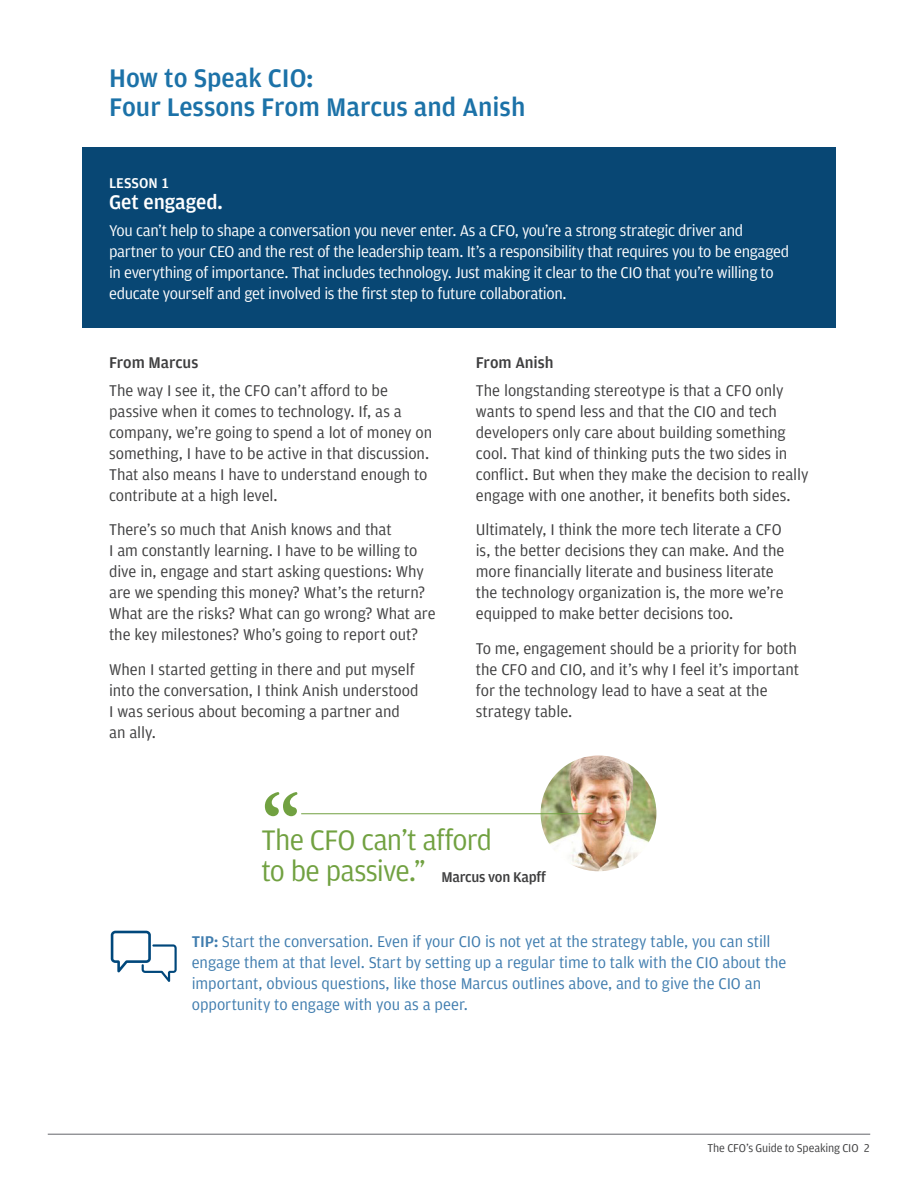
<style>
.page{position:relative;width:918px;height:1188px;background:#fff}
.page>*{position:absolute;margin:0;border:0;box-sizing:border-box;transform-origin:0 0}
.t1{font:700 82.8px "Adobe Garamond Pro";color:#70a141}
.t2{font:30px/31.5px "Amplitude TF";letter-spacing:-.03em;color:#70a141}
.p_body{font:30px "Amplitude TF";color:#71a141}
.t3{font:700 27px/28.5px "Amplitude TF";color:#2372a7}
.t4{font:700 21px "Amplitude TF";color:#fff}
.t5{font:16.5px/21px "Amplitude TF";letter-spacing:-.005em;color:#414042}
.t6{font:16.5px/21px "Amplitude TF";letter-spacing:-.025em;color:#fff}
.p_body_intro{font:16.5px/21px "Amplitude TF";letter-spacing:-.005em;color:#3f7cae}
.p_body_intro-2{font:16.5px "Amplitude TF";color:#3e3e3f}
.t7{font:700 15px "Amplitude TF";letter-spacing:-.02em;color:#414042}
.t8{font:700 15px "Amplitude TF";color:#fff}
.p_body_bold{font:700 15px "Amplitude TF";color:#3e3e3f}
.t9{font:12px "Amplitude TF";letter-spacing:-.01em;color:#3e3e3f}
.s1{font-weight:700}
</style>
<div class="page">
<hr style="left:48px;top:1134px;width:822px;height:1px;background:#63656a">
<div style="left:82px;top:148px;width:754px;height:180px;background:#084774"></div>
<img style="left:541px;top:755px;width:115px;height:116px;border-radius:58px">
<hr style="left:301px;top:813px;width:291px;height:1px;background:#71a141">
<svg style="left:111px;top:931px;width:66px;height:51px"></svg>
<div style="left:117px;top:937px;width:27px;height:22px;background:#fff"></div>
<div style="left:152px;top:951px;width:18px;height:17px;background:#fff"></div>
<p class="t3" style="left:109px;top:65px;width:418px">How to Speak CIO:<br>Four Lessons From Marcus and Anish</p>
<p class="t8" style="left:109px;top:174px;width:62px">LESSON 1</p>
<p class="t4" style="left:109px;top:190px;width:115px">Get engaged.</p>
<p class="t6" style="left:109px;top:221px;width:682px">You can’t help to shape a conversation you never enter. As a CFO, you’re a strong strategic driver and partner to your CEO and the rest of the leadership team. It’s a responsibility that requires you to be engaged in everything of importance. That includes technology. Just making it clear to the CIO that you’re willing to educate yourself and get involved is the first step to future collaboration.</p>
<p class="t5" style="left:109px;top:349px;width:280px;line-height:27.8px"><span class="s1">From Marcus<br></span>The way I see it, the CFO can’t afford to be</p>
<p class="t5" style="left:109px;top:401px;width:325px">passive when it comes to technology. If, as a company, we’re going to spend a lot of money on something, I have to be active in that discussion.<br>That also means I have to understand enough to contribute at a high level.</p>
<p class="t5" style="left:109px;top:519px;width:328px">There’s so much that Anish knows and that<br>I am constantly learning. I have to be willing to dive in, engage and start asking questions: Why are we spending this money? What’s the return?<br>What are the risks? What can go wrong? What are the key milestones? Who’s going to report out?</p>
<p class="t5" style="left:109px;top:659px;width:311px">When I started getting in there and put myself into the conversation, I think Anish understood I was serious about becoming a partner and an ally.</p>
<p class="p_body_intro-2" style="left:318px;top:381px;width:6px">f</p>
<p class="t1" style="left:262px;top:776px;width:41px">“</p>
<p class="t5" style="left:476px;top:349px;width:309px;line-height:27.8px"><span class="s1">From Anish<br></span>The longstanding stereotype is that a CFO only</p>
<p class="t5" style="left:476px;top:401px;width:334px">wants to spend less and that the CIO and tech developers only care about building something cool. That kind of thinking puts the two sides in conflict. But when they make the decision to really engage with one another, it benefits both sides.</p>
<p class="t5" style="left:476px;top:519px;width:310px">Ultimately, I think the more tech literate a CFO is, the better decisions they can make. And the more financially literate and business literate the technology organization is, the more we’re equipped to make better decisions too.</p>
<p class="t5" style="left:476px;top:638px;width:325px">To me, engagement should be a priority for both the CFO and CIO, and it’s why I feel it’s important for the technology lead to have a seat at the strategy table.</p>
<p class="t2" style="left:262px;top:824px;width:232px">The CFO can’t afford to be passive.”</p>
<p class="p_body" style="left:436px;top:823px;width:11px">f</p>
<p class="t7" style="left:441px;top:869px;width:106px">Marcus von Kapff</p>
<p class="p_body_bold" style="left:537px;top:869px;width:11px">f</p>
<p class="p_body_intro" style="left:192px;top:931px;width:596px"><span class="s1">TIP:</span> Start the conversation. Even if your CIO is not yet at the strategy table, you can still engage them at that level. Start by setting up a regular time to talk with the CIO about the important, obvious questions, like those Marcus outlines above, and to give the CIO an opportunity to engage with you as a peer.</p>
<p class="t9" style="left:708px;top:1142px;width:164px">The CFO’s Guide to Speaking CIO 2</p>
</div>
